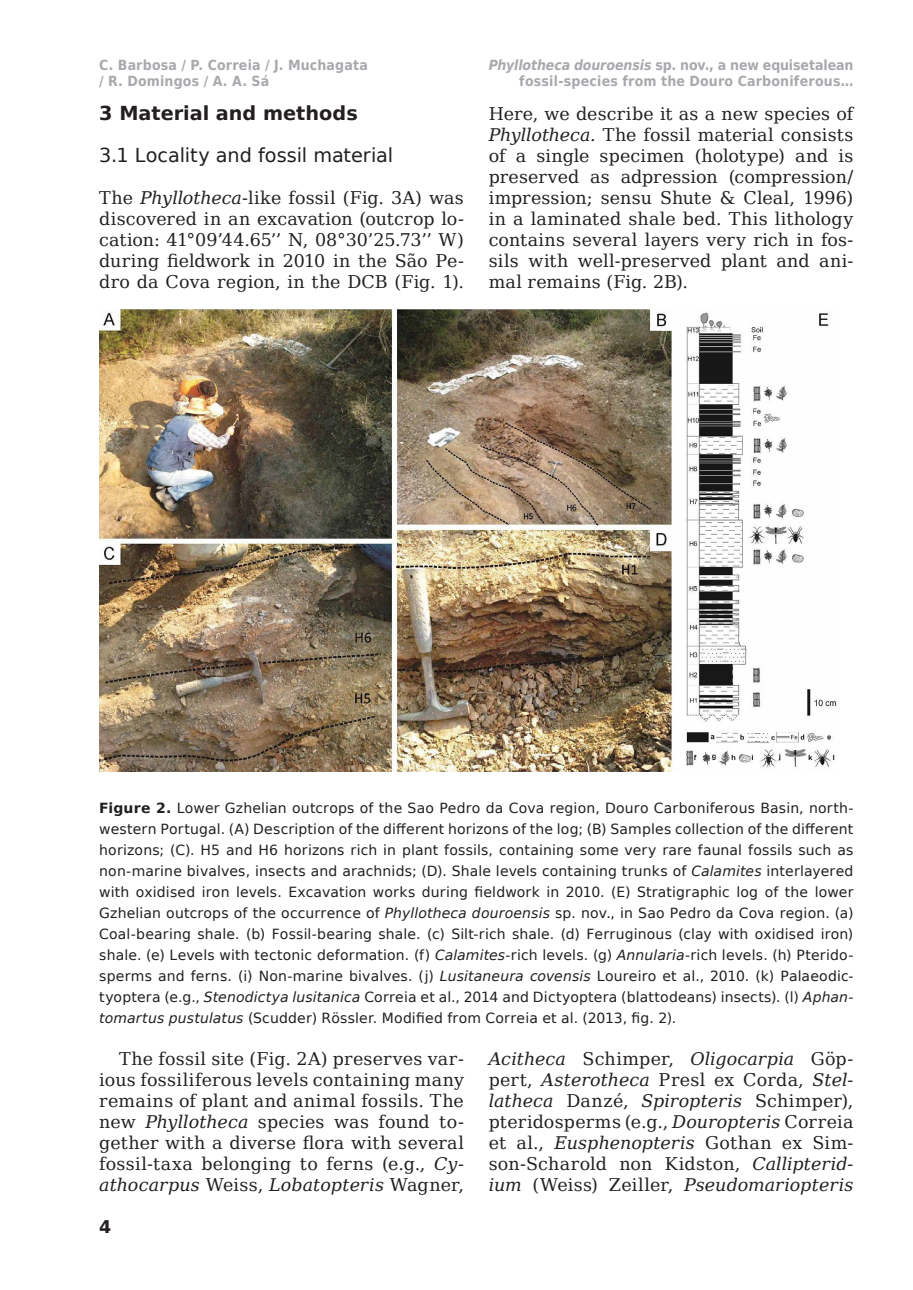
<style>
.page{position:relative;width:913px;height:1290px;background:#fff}
.page>*{position:absolute;margin:0;border:0;box-sizing:border-box;transform-origin:0 0}
.Subtítulo_2{font:19.25px "DejaVu Sans";letter-spacing:-.005em;color:#231f20}
.Subtítulo_1{font:700 19.25px "DejaVu Sans";color:#231f20}
.Párrafo_español{font:17.5px/21px "DejaVu Serif";letter-spacing:.01em;color:#231f20;text-align:justify}
.t1{font:700 17.5px "DejaVu Sans";color:#231f20}
.Pie_de_foto{font:14px/21px "DejaVu Sans";letter-spacing:.015em;color:#231f20;text-align:justify}
.Cabezal_derecho{font:700 14px/15.8px "DejaVu Sans Condensed";letter-spacing:.015em;color:#a8a9ad;text-align:right}
.Cabezal_izquierdo{font:700 14px/15.8px "DejaVu Sans Condensed";letter-spacing:.01em;color:#a8a9ad}
.s1{font-style:italic}
.s2{font-weight:700}
</style>
<div class="page">
<img style="left:99px;top:309px;width:738px;height:462px">
<p class="Cabezal_izquierdo" style="left:99px;top:57px;width:270px">C. Barbosa / P. Correia / J. Muchagata / R. Domingos / A. A. Sá</p>
<p class="Subtítulo_1" style="left:99px;top:98px;width:260px">3 Material and methods</p>
<p class="Subtítulo_2" style="left:99px;top:140px;width:295px">3.1 Locality and fossil material</p>
<p class="Párrafo_español" style="left:99px;top:186px;width:366px">The <span class="s1">Phyllotheca</span>-like fossil (Fig. 3A) was discovered in an excavation (outcrop lo&shy;cation: 41°09’44.65’’ N, 08°30’25.73’’ W) during fieldwork in 2010 in the São Pe&shy;dro da Cova region, in the DCB (Fig. 1).</p>
<p class="Cabezal_derecho" style="left:489px;top:57px;width:366px"><span class="s1">Phyllotheca douroensis</span> sp. nov., a new equisetalean fossil-species from the Douro Carboniferous…</p>
<p class="Párrafo_español" style="left:489px;top:102px;width:366px">Here, we describe it as a new species of <span class="s1">Phyllotheca.</span> The fossil material consists of a single specimen (holotype) and is preserved as adpression (compression/ impression; sensu Shute &amp; Cleal, 1996) in a laminated shale bed. This lithology contains several layers very rich in fos&shy;sils with well-preserved plant and ani&shy;mal remains (Fig. 2B).</p>
<p class="Pie_de_foto" style="left:99px;top:797px;width:756px"><span class="s2">Figure 2.</span> Lower Gzhelian outcrops of the Sao Pedro da Cova region, Douro Carboniferous Basin, north&shy;western Portugal. (A) Description of the different horizons of the log; (B) Samples collection of the different horizons; (C). H5 and H6 horizons rich in plant fossils, containing some very rare faunal fossils such as non-marine bivalves, insects and arachnids; (D). Shale levels containing trunks of <span class="s1">Calamites</span> interlayered with oxidised iron levels. Excavation works during fieldwork in 2010. (E) Stratigraphic log of the lower Gzhelian outcrops of the occurrence of <span class="s1">Phyllotheca douroensis</span> sp. nov., in Sao Pedro da Cova region. (a)<br>Coal-bearing shale. (b) Fossil-bearing shale. (c) Silt-rich shale. (d) Ferruginous (clay with oxidised iron) shale. (e) Levels with tectonic deformation. (f) <span class="s1">Calamites</span>-rich levels. (g) <span class="s1">Annularia</span>-rich levels. (h) Pterido&shy;sperms and ferns. (i) Non-marine bivalves. (j) <span class="s1">Lusitaneura covensis</span> Loureiro et al., 2010. (k) Palaeodic&shy;tyoptera (e.g., <span class="s1">Stenodictya lusitanica</span> Correia et al., 2014 and Dictyoptera (blattodeans) insects). (l) <span class="s1">Aphan&shy;tomartus pustulatus</span> (Scudder) Rössler. Modified from Correia et al. (2013, fig. 2).</p>
<p class="Párrafo_español" style="left:99px;top:1047px;width:366px;text-indent:20px">The fossil site (Fig. 2A) preserves var&shy;ious fossiliferous levels containing many remains of plant and animal fossils. The new <span class="s1">Phyllotheca</span> species was found to&shy;gether with a diverse flora with several fossil-taxa belonging to ferns (e.g., <span class="s1">Cy&shy;athocarpus</span> Weiss, <span class="s1">Lobatopteris</span> Wagner,</p>
<p class="Párrafo_español" style="left:489px;top:1047px;width:366px"><span class="s1">Acitheca</span> Schimper, <span class="s1">Oligocarpia</span> Göp&shy;pert, <span class="s1">Asterotheca</span> Presl ex Corda, <span class="s1">Stel&shy;latheca</span> Danzé, <span class="s1">Spiropteris</span> Schimper), pteridosperms (e.g., <span class="s1">Douropteris</span> Correia et al., <span class="s1">Eusphenopteris</span> Gothan ex Sim&shy;son-Scharold non Kidston, <span class="s1">Callipterid&shy;ium</span> (Weiss) Zeiller, <span class="s1">Pseudomariopteris</span></p>
<p class="t1" style="left:99px;top:1213px;width:14px">4</p>
</div>
